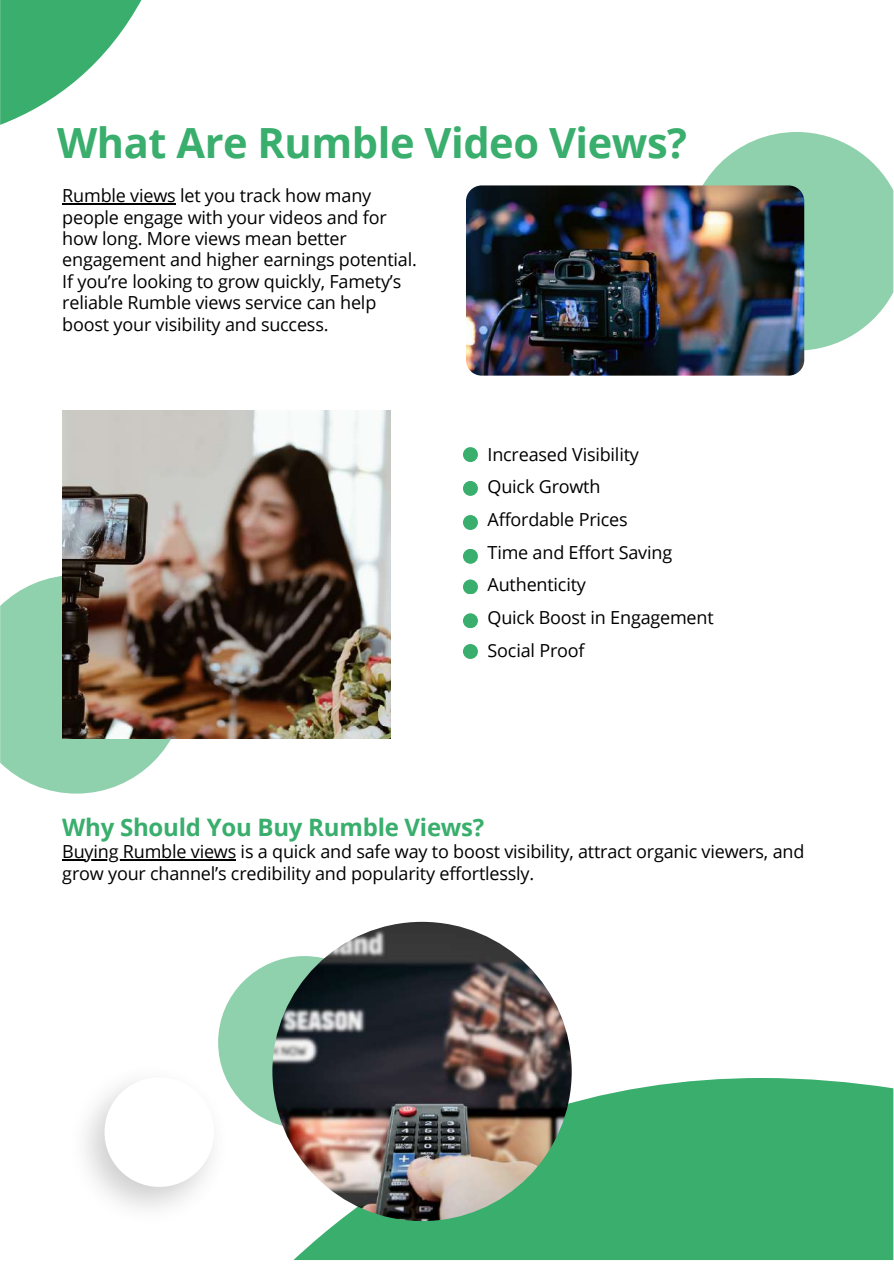
<style>
.page{position:relative;width:894px;height:1264px;background:#fff}
.page>*{position:absolute;margin:0;border:0;box-sizing:border-box;transform-origin:0 0}
.t1{font:700 41.55px "Open Sans";letter-spacing:-.01em;color:#39ae6d}
.t2{font:700 24px "Open Sans";letter-spacing:-.01em;color:#39ae6d}
.t3{font:18px/21.3px "Open Sans";letter-spacing:-.01em;color:#000}
</style>
<div class="page">
<svg style="left:293px;top:1077px;width:600px;height:182px;fill:#39ae6d"></svg>
<svg style="left:0;top:0;width:142px;height:125px"></svg>
<svg style="left:703px;top:132px;width:190px;height:218px;fill:#8fd1ac"></svg>
<svg style="left:0;top:576px;width:186px;height:217px;fill:#8fd1ac"></svg>
<svg style="left:218px;top:956px;width:104px;height:171px;fill:#8fd1ac"></svg>
<img style="left:85px;top:1057px;width:151px;height:151px">
<svg style="left:104px;top:1077px;width:110px;height:109px"></svg>
<img style="left:466px;top:185px;width:338px;height:190px;border-radius:16px">
<img style="left:62px;top:410px;width:328px;height:328px">
<img style="left:272px;top:921px;width:299px;height:299px;border-radius:50%">
<div style="left:463px;top:447px;width:15px;height:15px;background:#39ae6d;border-radius:50%"></div>
<div style="left:463px;top:515px;width:15px;height:15px;background:#39ae6d;border-radius:50%"></div>
<div style="left:463px;top:579px;width:15px;height:15px;background:#39ae6d;border-radius:50%"></div>
<div style="left:463px;top:644px;width:15px;height:15px;background:#39ae6d;border-radius:50%"></div>
<div style="left:463px;top:481px;width:15px;height:15px;background:#39ae6d;border-radius:50%"></div>
<div style="left:463px;top:549px;width:15px;height:15px;background:#39ae6d;border-radius:50%"></div>
<div style="left:463px;top:613px;width:15px;height:15px;background:#39ae6d;border-radius:50%"></div>
<hr style="left:62px;top:203px;width:113px;height:1px;background:#000">
<hr style="left:62px;top:859px;width:174px;height:1px;background:#000">
<h1 class="t1" style="left:57px;top:113px;width:631px">What Are Rumble Video Views?</h1>
<p class="t3" style="left:62px;top:185px;width:356px">Rumble views let you track how many people engage with your videos and for how long. More views mean better engagement and higher earnings potential.<br>If you’re looking to grow quickly, Famety’s reliable Rumble views service can help boost your visibility and success.</p>
<p class="t3" style="left:487px;top:437px;width:227px;line-height:32.7px">Increased Visibility<br>Quick Growth<br>Affordable Prices<br>Time and Effort Saving<br>Authenticity<br>Quick Boost in Engagement<br>Social Proof</p>
<h2 class="t2" style="left:62px;top:810px;width:423px">Why Should You Buy Rumble Views?</h2>
<p class="t3" style="left:62px;top:840px;width:743px">Buying Rumble views is a quick and safe way to boost visibility, attract organic viewers, and grow your channel’s credibility and popularity effortlessly.</p>
</div>
